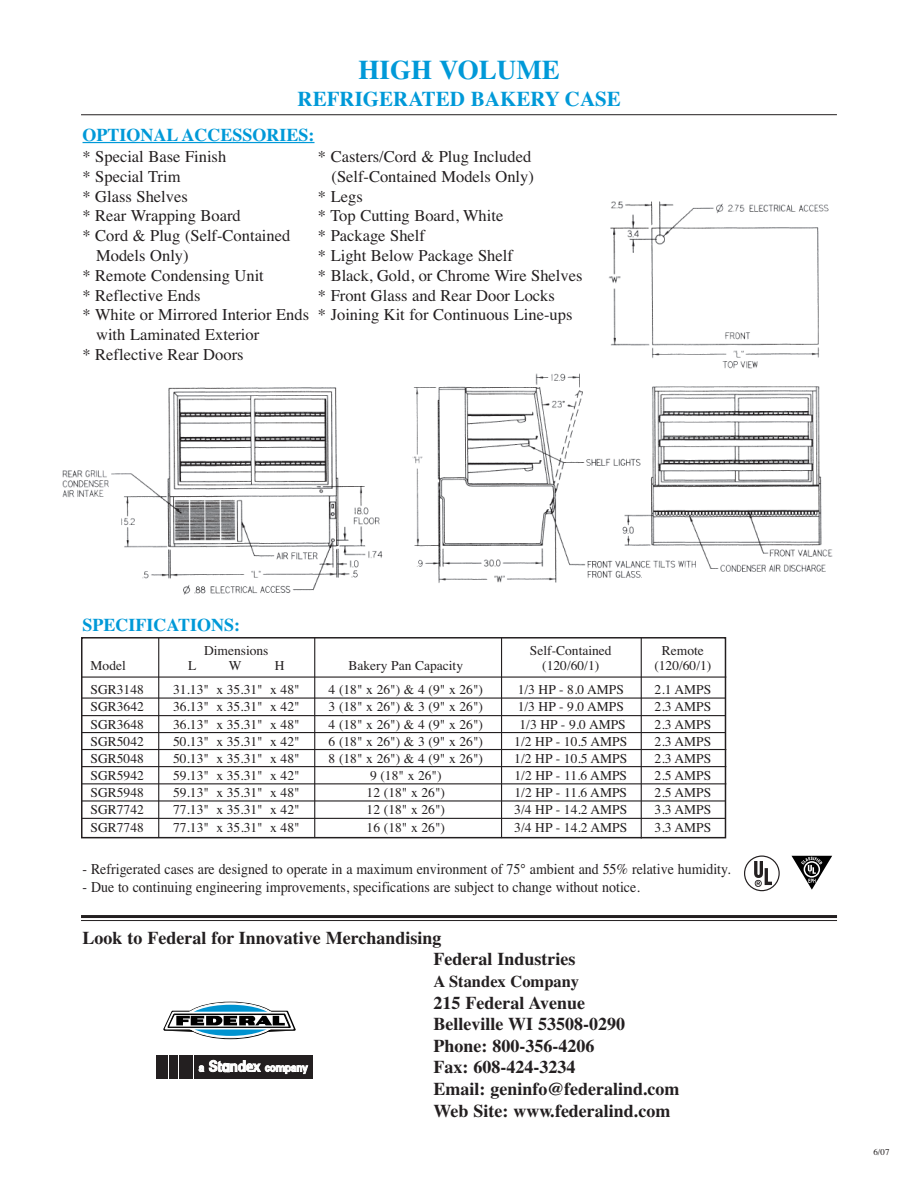
<style>
.page{position:relative;width:918px;height:1188px;background:#fff}
.page>*{position:absolute;margin:0;border:0;box-sizing:border-box;transform-origin:0 0}
.t1{font:700 27px "Times";color:#0099d8}
.t2{font:700 21px "Times";color:#0099d8}
.t3{font:700 18px/21.6px "Times";color:#231f20}
.t4{font:700 18px "Times";color:#0099d8}
.t5{font:16.5px "Times";color:#231f20}
.t6{font:700 16.5px "Times";color:#231f20}
.t7{font:15px "Times";color:#231f20;scale:.93 1}
.t8{font:13.5px "Times";color:#231f20}
.t9{font:9px "Times";color:#231f20}
</style>
<div class="page">
<img style="left:62px;top:201px;width:770px;height:394px">
<div style="left:81px;top:637px;width:645px;height:201px;border:2px solid #231f20"></div>
<hr style="left:81px;top:114px;width:756px;height:1px;background:#231f20">
<hr style="left:83px;top:142px;width:232px;height:1px;background:#0099d8">
<hr style="left:81px;top:915px;width:756px;height:3px;background:#231f20">
<hr style="left:81px;top:920px;width:756px;height:1px;background:#231f20">
<div style="left:744px;top:856px;width:36px;height:35px;border:1px solid #231f20;border-radius:50%"></div>
<svg style="left:754px;top:861px;width:18px;height:26px"></svg>
<svg style="left:792px;top:856px;width:40px;height:34px"></svg>
<svg style="left:163px;top:1002px;width:133px;height:37px"></svg>
<div style="left:194px;top:1055px;width:119px;height:24px;background:#231f20"></div>
<div style="left:179px;top:1055px;width:14px;height:24px;background:#231f20"></div>
<div style="left:170px;top:1055px;width:8px;height:24px;background:#231f20"></div>
<div style="left:162px;top:1055px;width:6px;height:24px;background:#231f20"></div>
<hr style="left:156px;top:1055px;width:4px;height:24px;background:#231f20">
<svg style="left:199px;top:1060px;width:109px;height:14px"></svg>
<hr style="left:158px;top:638px;width:1px;height:200px;background:#231f20">
<hr style="left:314px;top:638px;width:1px;height:200px;background:#231f20">
<hr style="left:501px;top:638px;width:1px;height:200px;background:#231f20">
<hr style="left:641px;top:638px;width:1px;height:200px;background:#231f20">
<hr style="left:82px;top:677px;width:644px;height:1px;background:#231f20">
<hr style="left:82px;top:698px;width:644px;height:1px;background:#231f20">
<hr style="left:82px;top:715px;width:644px;height:1px;background:#231f20">
<hr style="left:82px;top:732px;width:644px;height:1px;background:#231f20">
<hr style="left:82px;top:749px;width:644px;height:1px;background:#231f20">
<hr style="left:82px;top:766px;width:644px;height:1px;background:#231f20">
<hr style="left:82px;top:783px;width:644px;height:1px;background:#231f20">
<hr style="left:82px;top:800px;width:644px;height:2px;background:#231f20">
<hr style="left:82px;top:818px;width:644px;height:1px;background:#231f20">
<h1 class="t1" style="left:359px;top:53px;width:203px">HIGH VOLUME</h1>
<h2 class="t2" style="left:298px;top:86px;width:325px">REFRIGERATED BAKERY CASE</h2>
<h3 class="t4" style="left:83px;top:125px;width:233px">OPTIONAL ACCESSORIES:</h3>
<p class="t5" style="left:83px;top:147px;width:145px">* Special Base Finish</p>
<p class="t5" style="left:83px;top:166px;width:100px">* Special Trim</p>
<p class="t5" style="left:83px;top:186px;width:107px">* Glass Shelves</p>
<p class="t5" style="left:83px;top:206px;width:160px">* Rear Wrapping Board</p>
<p class="t5" style="left:83px;top:226px;width:209px">* Cord &amp; Plug (Self-Contained</p>
<p class="t5" style="left:96px;top:246px;width:94px">Models Only)</p>
<p class="t5" style="left:83px;top:265px;width:183px">* Remote Condensing Unit</p>
<p class="t5" style="left:83px;top:285px;width:120px">* Reflective Ends</p>
<p class="t5" style="left:83px;top:305px;width:228px">* White or Mirrored Interior Ends</p>
<p class="t5" style="left:96px;top:325px;width:165px">with Laminated Exterior</p>
<p class="t5" style="left:83px;top:345px;width:163px">* Reflective Rear Doors</p>
<p class="t5" style="left:318px;top:147px;width:215px">* Casters/Cord &amp; Plug Included</p>
<p class="t5" style="left:332px;top:166px;width:204px">(Self-Contained Models Only)</p>
<p class="t5" style="left:318px;top:186px;width:46px">* Legs</p>
<p class="t5" style="left:318px;top:206px;width:187px">* Top Cutting Board, White</p>
<p class="t5" style="left:318px;top:226px;width:109px">* Package Shelf</p>
<p class="t5" style="left:318px;top:246px;width:197px">* Light Below Package Shelf</p>
<p class="t5" style="left:318px;top:265px;width:266px">* Black, Gold, or Chrome Wire Shelves</p>
<p class="t5" style="left:318px;top:285px;width:239px">* Front Glass and Rear Door Locks</p>
<p class="t5" style="left:318px;top:305px;width:256px">* Joining Kit for Continuous Line-ups</p>
<h3 class="t4" style="left:82px;top:614px;width:159px">SPECIFICATIONS:</h3>
<p class="t8" style="left:204px;top:643px;width:66px">Dimensions</p>
<p class="t8" style="left:530px;top:643px;width:83px">Self-Contained</p>
<p class="t8" style="left:662px;top:643px;width:43px">Remote</p>
<p class="t8" style="left:91px;top:658px;width:37px">Model</p>
<p class="t8" style="left:188px;top:658px;width:10px">L</p>
<p class="t8" style="left:229px;top:658px;width:14px">W</p>
<p class="t8" style="left:275px;top:658px;width:11px">H</p>
<p class="t8" style="left:349px;top:658px;width:116px">Bakery Pan Capacity</p>
<p class="t8" style="left:542px;top:658px;width:58px">(120/60/1)</p>
<p class="t8" style="left:654px;top:658px;width:58px">(120/60/1)</p>
<p class="t8" style="left:91px;top:682px;width:55px">SGR3148</p>
<p class="t8" style="left:173px;top:682px;width:128px">31.13" x 35.31" x 48"</p>
<p class="t8" style="left:329px;top:682px;width:156px">4 (18" x 26") &amp; 4 (9" x 26")</p>
<p class="t8" style="left:518px;top:682px;width:108px">1/3 HP - 8.0 AMPS</p>
<p class="t8" style="left:655px;top:682px;width:58px">2.1 AMPS</p>
<p class="t8" style="left:91px;top:699px;width:55px">SGR3642</p>
<p class="t8" style="left:173px;top:699px;width:128px">36.13" x 35.31" x 42"</p>
<p class="t8" style="left:329px;top:699px;width:156px">3 (18" x 26") &amp; 3 (9" x 26")</p>
<p class="t8" style="left:518px;top:699px;width:108px">1/3 HP - 9.0 AMPS</p>
<p class="t8" style="left:655px;top:699px;width:58px">2.3 AMPS</p>
<p class="t8" style="left:91px;top:716px;width:55px">SGR3648</p>
<p class="t8" style="left:173px;top:716px;width:128px">36.13" x 35.31" x 48"</p>
<p class="t8" style="left:329px;top:716px;width:156px">4 (18" x 26") &amp; 4 (9" x 26")</p>
<p class="t8" style="left:520px;top:716px;width:108px">1/3 HP - 9.0 AMPS</p>
<p class="t8" style="left:655px;top:716px;width:58px">2.3 AMPS</p>
<p class="t8" style="left:91px;top:733px;width:55px">SGR5042</p>
<p class="t8" style="left:173px;top:733px;width:128px">50.13" x 35.31" x 42"</p>
<p class="t8" style="left:329px;top:733px;width:156px">6 (18" x 26") &amp; 3 (9" x 26")</p>
<p class="t8" style="left:514px;top:733px;width:114px">1/2 HP - 10.5 AMPS</p>
<p class="t8" style="left:655px;top:733px;width:58px">2.3 AMPS</p>
<p class="t8" style="left:91px;top:750px;width:55px">SGR5048</p>
<p class="t8" style="left:173px;top:750px;width:128px">50.13" x 35.31" x 48"</p>
<p class="t8" style="left:329px;top:750px;width:156px">8 (18" x 26") &amp; 4 (9" x 26")</p>
<p class="t8" style="left:514px;top:750px;width:114px">1/2 HP - 10.5 AMPS</p>
<p class="t8" style="left:655px;top:750px;width:58px">2.3 AMPS</p>
<p class="t8" style="left:91px;top:767px;width:55px">SGR5942</p>
<p class="t8" style="left:173px;top:767px;width:128px">59.13" x 35.31" x 42"</p>
<p class="t8" style="left:370px;top:767px;width:73px">9 (18" x 26")</p>
<p class="t8" style="left:515px;top:767px;width:114px">1/2 HP - 11.6 AMPS</p>
<p class="t8" style="left:655px;top:767px;width:58px">2.5 AMPS</p>
<p class="t8" style="left:91px;top:785px;width:55px">SGR5948</p>
<p class="t8" style="left:173px;top:785px;width:128px">59.13" x 35.31" x 48"</p>
<p class="t8" style="left:367px;top:785px;width:80px">12 (18" x 26")</p>
<p class="t8" style="left:515px;top:785px;width:114px">1/2 HP - 11.6 AMPS</p>
<p class="t8" style="left:655px;top:785px;width:58px">2.5 AMPS</p>
<p class="t8" style="left:91px;top:802px;width:55px">SGR7742</p>
<p class="t8" style="left:173px;top:802px;width:128px">77.13" x 35.31" x 42"</p>
<p class="t8" style="left:367px;top:802px;width:80px">12 (18" x 26")</p>
<p class="t8" style="left:514px;top:802px;width:114px">3/4 HP - 14.2 AMPS</p>
<p class="t8" style="left:655px;top:802px;width:58px">3.3 AMPS</p>
<p class="t8" style="left:91px;top:819px;width:55px">SGR7748</p>
<p class="t8" style="left:173px;top:819px;width:128px">77.13" x 35.31" x 48"</p>
<p class="t8" style="left:367px;top:819px;width:80px">16 (18" x 26")</p>
<p class="t8" style="left:514px;top:819px;width:114px">3/4 HP - 14.2 AMPS</p>
<p class="t8" style="left:655px;top:819px;width:58px">3.3 AMPS</p>
<p class="t7" style="left:83px;top:860px;width:698px">- Refrigerated cases are designed to operate in a maximum environment of 75° ambient and 55% relative humidity.</p>
<p class="t7" style="left:83px;top:878px;width:601px">- Due to continuing engineering improvements, specifications are subject to change without notice.</p>
<h3 class="t3" style="left:434px;top:927px;width:143px;text-indent:-351px">Look to Federal for Innovative Merchandising<br>Federal Industries</h3>
<p class="t6" style="left:434px;top:972px;width:147px">A Standex Company</p>
<h3 class="t3" style="left:434px;top:991px;width:247px">215 Federal Avenue<br>Belleville WI 53508-0290<br>Phone: 800-356-4206<br>Fax: 608-424-3234<br>Email: geninfo@federalind.com<br>Web Site: www.federalind.com</h3>
<p class="t9" style="left:873px;top:1147px;width:18px">6/07</p>
</div>
